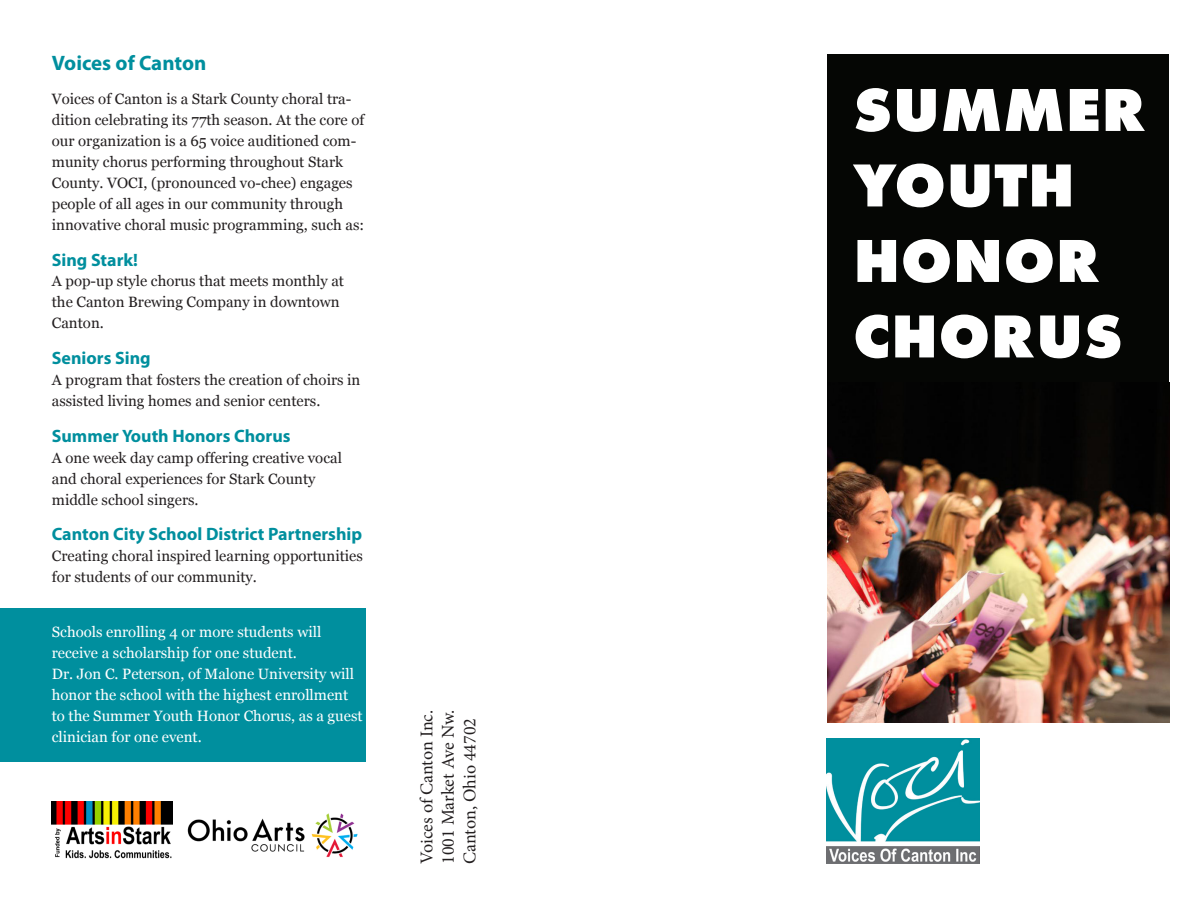
<style>
.page{position:relative;width:1188px;height:918px;background:#fff}
.page>*{position:absolute;margin:0;border:0;box-sizing:border-box;transform-origin:0 0}
.t1{font:800 62.85px "Futura PT";letter-spacing:.01em;color:#fff}
.t2{font:700 20.85px "Myriad Pro";color:#008f9e}
.t3{font:700 18px "Myriad Pro";color:#008f9e}
.t4{font:18px "Minion Pro";letter-spacing:-.005em;color:#231f20}
.p1{font:15px/20.9px "Georgia";color:#231f20}
.p1-2{font:15px/20.9px "Georgia";color:#fff}
</style>
<div class="page">
<div style="left:0;top:608px;width:365px;height:153px;background:#008f9e"></div>
<img style="left:52px;top:801px;width:120px;height:58px">
<img style="left:187px;top:813px;width:171px;height:44px">
<div style="left:827px;top:54px;width:342px;height:668px;background:#050604"></div>
<img style="left:827px;top:738px;width:152px;height:126px">
<img style="left:827px;top:448px;width:342px;height:274px">
<p class="t2" style="left:52px;top:49px;width:156px">Voices of Canton</p>
<p class="p1" style="left:52px;top:89px;width:314px">Voices of Canton is a Stark County choral tra&shy;dition celebrating its 77th season. At the core of our organization is a 65 voice auditioned com&shy;munity chorus performing throughout Stark County. VOCI, (pronounced vo-chee) engages people of all ages in our community through innovative choral music programming, such as:</p>
<p class="t3" style="left:52px;top:248px;width:88px">Sing Stark!</p>
<p class="p1" style="left:52px;top:271px;width:294px">A pop-up style chorus that meets monthly at the Canton Brewing Company in downtown<br>Canton.</p>
<p class="t3" style="left:52px;top:346px;width:100px">Seniors Sing</p>
<p class="p1" style="left:52px;top:370px;width:310px">A program that fosters the creation of choirs in assisted living homes and senior centers.</p>
<p class="t3" style="left:52px;top:424px;width:240px">Summer Youth Honors Chorus</p>
<p class="p1" style="left:52px;top:447px;width:292px">A one week day camp offering creative vocal and choral experiences for Stark County middle school singers.</p>
<p class="t3" style="left:52px;top:523px;width:312px">Canton City School District Partnership</p>
<p class="p1" style="left:52px;top:546px;width:313px">Creating choral inspired learning opportunities for students of our community.</p>
<p class="p1-2" style="left:52px;top:622px;width:271px">Schools enrolling 4 or more students will receive a scholarship for one student.</p>
<p class="p1-2" style="left:52px;top:664px;width:312px">Dr. Jon C. Peterson, of Malone University will honor the school with the highest enrollment to the Summer Youth Honor Chorus, as a guest clinician for one event.</p>
<p class="t4" style="left:415px;top:864px;width:156px;rotate:-90deg">Voices of Canton Inc.</p>
<p class="t4" style="left:436px;top:864px;width:155px;rotate:-90deg">1001 Market Ave Nw.</p>
<p class="t4" style="left:458px;top:864px;width:148px;rotate:-90deg">Canton, Ohio 44702</p>
<p class="t1" style="left:853px;top:70px;width:294px">SUMMER</p>
<p class="t1" style="left:853px;top:145px;width:223px">YOUTH</p>
<p class="t1" style="left:853px;top:221px;width:249px">HONOR</p>
<p class="t1" style="left:853px;top:296px;width:271px">CHORUS</p>
</div>
